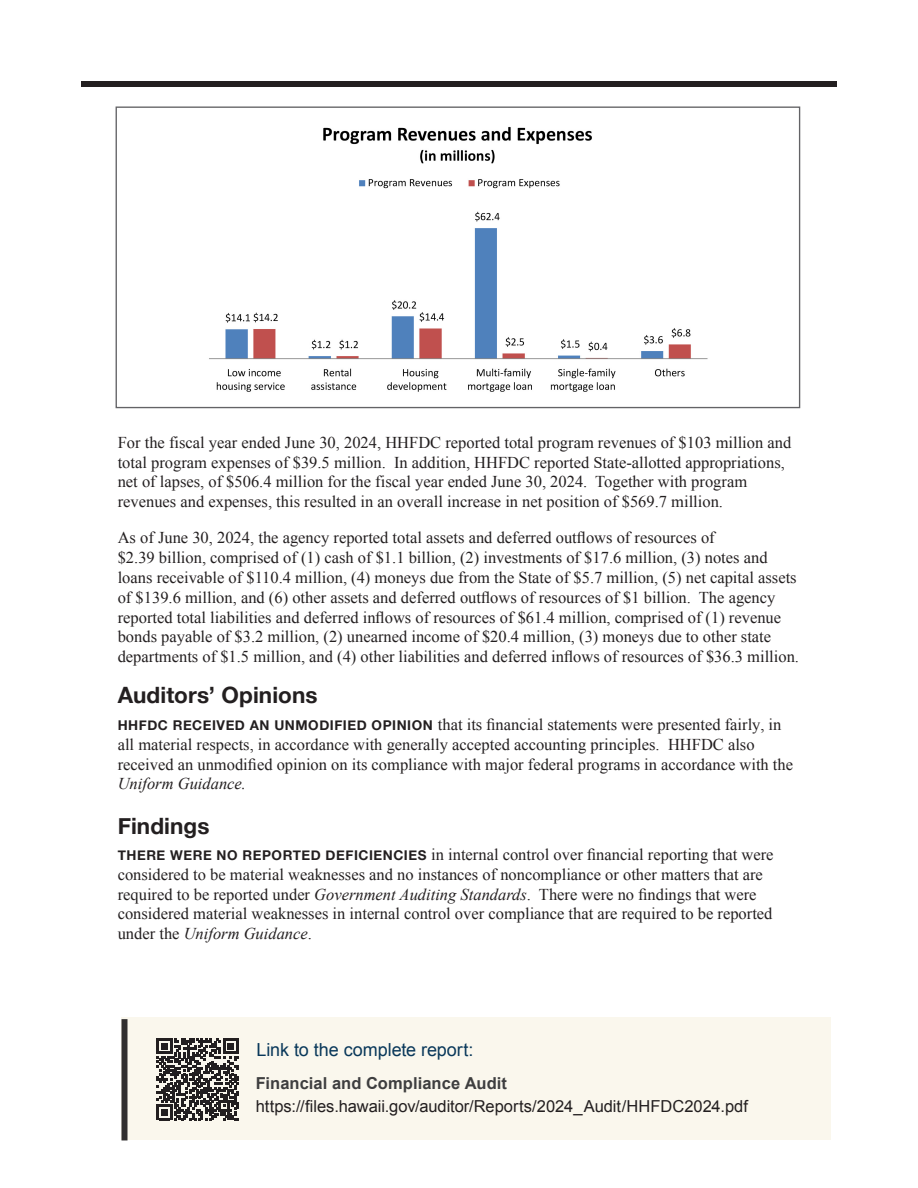
<style>
.page{position:relative;width:918px;height:1188px;background:#fff}
.page>*{position:absolute;margin:0;border:0;box-sizing:border-box;transform-origin:0 0}
.t1{font:700 22.5px "Helvetica Neue";letter-spacing:.005em;color:#231f20}
.t2{font:18px "Arial";letter-spacing:-.005em;color:#09385a}
.t3{font:16.5px/19.8px "Times New Roman";color:#231f20}
.t4{font:16.5px "Arial";color:#231f20}
.t5{font:700 16.5px "Arial";letter-spacing:.005em;color:#3e3e3f}
.s1{font-family:"Helvetica Neue";font-weight:700;font-size:13.5px}
.s2{font-style:italic}
</style>
<div class="page">
<div style="left:81px;top:81px;width:756px;height:6px;background:#231f20"></div>
<img style="left:209px;top:126px;width:499px;height:266px">
<div style="left:122px;top:1017px;width:709px;height:123px;background:#faf7ed"></div>
<svg style="left:157px;top:1039px;width:81px;height:81px"></svg>
<div style="left:122px;top:1019px;width:6px;height:121px;background:#312f30"></div>
<p class="t3" style="left:118px;top:432px;width:675px">For the fiscal year ended June 30, 2024, HHFDC reported total program revenues of $103 million and total program expenses of $39.5 million. In addition, HHFDC reported State-allotted appropriations, net of lapses, of $506.4 million for the fiscal year ended June 30, 2024. Together with program revenues and expenses, this resulted in an overall increase in net position of $569.7 million.</p>
<p class="t3" style="left:118px;top:528px;width:683px">As of June 30, 2024, the agency reported total assets and deferred outflows of resources of<br>$2.39 billion, comprised of (1) cash of $1.1 billion, (2) investments of $17.6 million, (3) notes and loans receivable of $110.4 million, (4) moneys due from the State of $5.7 million, (5) net capital assets of $139.6 million, and (6) other assets and deferred outflows of resources of $1 billion. The agency reported total liabilities and deferred inflows of resources of $61.4 million, comprised of (1) revenue bonds payable of $3.2 million, (2) unearned income of $20.4 million, (3) moneys due to other state departments of $1.5 million, and (4) other liabilities and deferred inflows of resources of $36.3 million.</p>
<p class="t1" style="left:118px;top:678px;width:201px">Auditors’ Opinions</p>
<p class="t3" style="left:118px;top:714px;width:677px"><span class="s1">HHFDC RECEIVED AN UNMODIFIED OPINION</span> that its financial statements were presented fairly, in all material respects, in accordance with generally accepted accounting principles. HHFDC also received an unmodified opinion on its compliance with major federal programs in accordance with the <span class="s2">Uniform Guidance.</span></p>
<p class="t1" style="left:118px;top:808px;width:93px">Findings</p>
<p class="t3" style="left:118px;top:845px;width:657px"><span class="s1">THERE WERE NO REPORTED DEFICIENCIES</span> in internal control over financial reporting that were considered to be material weaknesses and no instances of noncompliance or other matters that are required to be reported under <span class="s2">Government Auditing Standards</span>. There were no findings that were considered material weaknesses in internal control over compliance that are required to be reported under the <span class="s2">Uniform Guidance</span>.</p>
<p class="t2" style="left:257px;top:1037px;width:218px">Link to the complete report:</p>
<p class="t5" style="left:256px;top:1072px;width:253px">Financial and Compliance Audit</p>
<p class="t4" style="left:256px;top:1095px;width:494px">https://files.hawaii.gov/auditor/Reports/2024_Audit/HHFDC2024.pdf</p>
</div>
